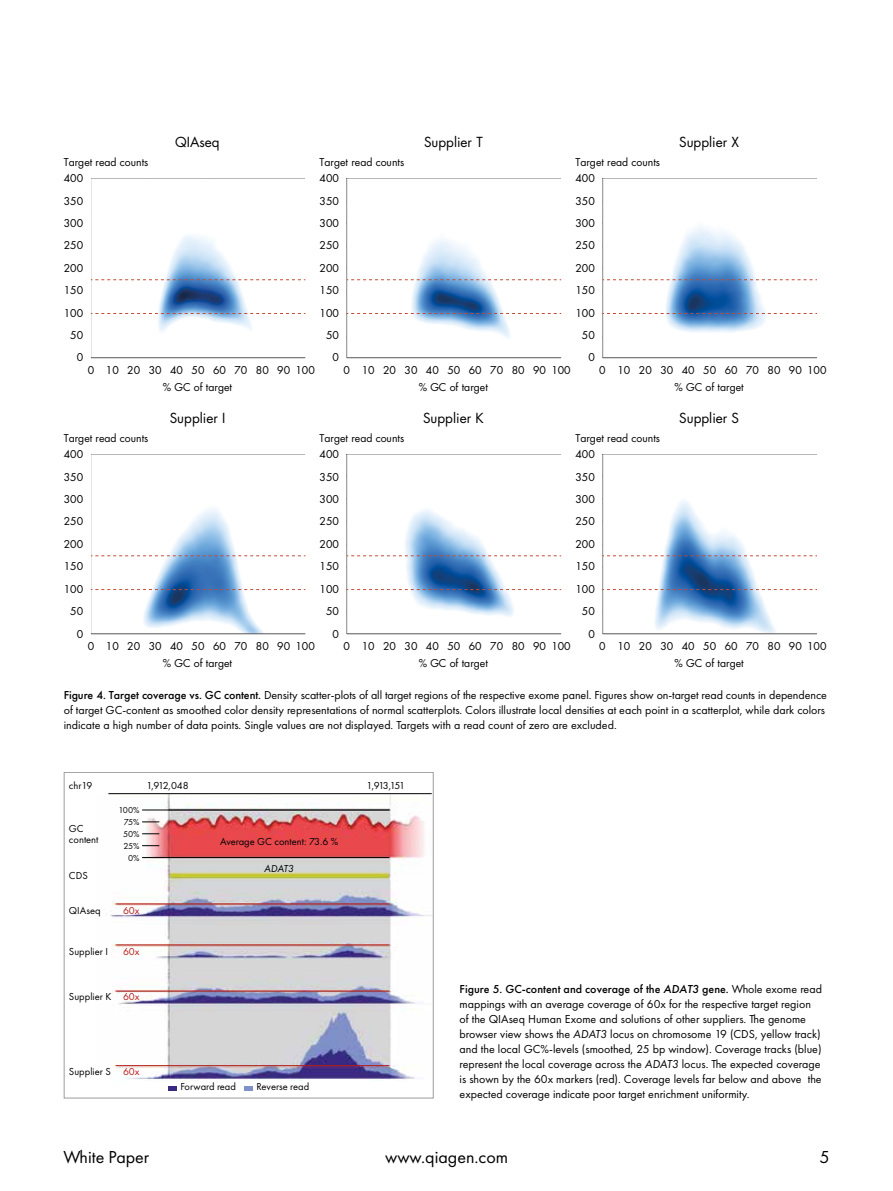
<style>
.page{position:relative;width:893px;height:1191px;background:#fff}
.page>*{position:absolute;margin:0;border:0;box-sizing:border-box;transform-origin:0 0}
.t1{font:18px "Futura PT";color:#000}
.t2{font:13.5px "Futura Std";color:#000}
.t3{font:12px/15px "Futura PT";color:#000}
.t4{font:10.5px/22.4px "Futura Std";color:#000;text-align:justify}
.t5{font:10.5px/10.5px "Futura PT";color:#000}
.t6{font:10.5px "Futura PT";color:#b51d1c}
.t7{font:italic 10.5px "Futura PT";color:#000}
.t8{font:9px/12px "Futura PT";letter-spacing:-.035em;color:#000;text-align:right}
.s1{font-weight:500}
.s2{font-weight:500;font-style:italic}
.s3{font-style:italic}
</style>
<div class="page">
<img style="left:603px;top:454px;width:213px;height:179px">
<hr style="left:602px;top:633px;width:215px;height:1px;background:#565656">
<svg style="left:602px;top:589px;width:215px;height:1px"></svg>
<svg style="left:602px;top:555px;width:215px;height:1px"></svg>
<img style="left:347px;top:454px;width:213px;height:179px">
<hr style="left:347px;top:633px;width:214px;height:1px;background:#565656">
<svg style="left:347px;top:589px;width:214px;height:1px"></svg>
<svg style="left:347px;top:555px;width:214px;height:1px"></svg>
<img style="left:91px;top:454px;width:214px;height:179px">
<hr style="left:91px;top:633px;width:214px;height:1px;background:#565656">
<svg style="left:91px;top:589px;width:214px;height:1px"></svg>
<svg style="left:91px;top:555px;width:214px;height:1px"></svg>
<img style="left:603px;top:178px;width:213px;height:179px">
<hr style="left:602px;top:357px;width:215px;height:1px;background:#565656">
<svg style="left:602px;top:313px;width:215px;height:1px"></svg>
<svg style="left:602px;top:279px;width:215px;height:1px"></svg>
<img style="left:347px;top:178px;width:213px;height:179px">
<hr style="left:347px;top:357px;width:214px;height:1px;background:#565656">
<svg style="left:347px;top:313px;width:214px;height:1px"></svg>
<svg style="left:347px;top:279px;width:214px;height:1px"></svg>
<img style="left:91px;top:178px;width:213px;height:179px">
<hr style="left:91px;top:357px;width:214px;height:1px;background:#565656">
<svg style="left:91px;top:313px;width:214px;height:1px"></svg>
<svg style="left:91px;top:279px;width:214px;height:1px"></svg>
<img style="left:108px;top:794px;width:324px;height:286px">
<div style="left:64px;top:772px;width:370px;height:326px;border:1px solid #9c9d9d"></div>
<svg style="left:168px;top:1086px;width:9px;height:4px"></svg>
<svg style="left:244px;top:1086px;width:9px;height:4px"></svg>
<hr style="left:108px;top:793px;width:324px;height:1px;background:#000">
<hr style="left:142px;top:809px;width:247px;height:1px;background:#000">
<svg style="left:142px;top:821px;width:17px;height:1px"></svg>
<svg style="left:142px;top:833px;width:17px;height:1px"></svg>
<svg style="left:142px;top:845px;width:17px;height:1px"></svg>
<hr style="left:142px;top:857px;width:247px;height:1px;background:#000">
<hr style="left:116px;top:903px;width:273px;height:1px;background:#b51d1c">
<hr style="left:116px;top:944px;width:273px;height:1px;background:#b51d1c">
<hr style="left:116px;top:990px;width:273px;height:1px;background:#b51d1c">
<hr style="left:116px;top:1065px;width:273px;height:1px;background:#b51d1c">
<p class="t2" style="left:175px;top:134px;width:46px">QIAseq</p>
<p class="t2" style="left:424px;top:134px;width:60px">Supplier T</p>
<p class="t2" style="left:679px;top:134px;width:61px">Supplier X</p>
<p class="t4" style="left:64px;top:151px;width:86px">Target read counts</p>
<p class="t4" style="left:320px;top:151px;width:86px">Target read counts</p>
<p class="t4" style="left:575px;top:151px;width:86px">Target read counts</p>
<p class="t4" style="left:64px;top:167px;width:21px">400<br>350<br>300</p>
<p class="t4" style="left:320px;top:167px;width:21px">400<br>350<br>300</p>
<p class="t4" style="left:575px;top:167px;width:21px">400<br>350<br>300</p>
<p class="t4" style="left:64px;top:234px;width:21px">250</p>
<p class="t4" style="left:320px;top:234px;width:21px">250</p>
<p class="t4" style="left:575px;top:234px;width:21px">250</p>
<p class="t4" style="left:64px;top:257px;width:21px">200</p>
<p class="t4" style="left:320px;top:257px;width:21px">200</p>
<p class="t4" style="left:575px;top:257px;width:21px">200</p>
<p class="t4" style="left:64px;top:279px;width:21px">150</p>
<p class="t4" style="left:320px;top:279px;width:21px">150</p>
<p class="t4" style="left:575px;top:279px;width:21px">150</p>
<p class="t4" style="left:64px;top:302px;width:21px">100</p>
<p class="t4" style="left:320px;top:302px;width:21px">100</p>
<p class="t4" style="left:575px;top:302px;width:21px">100</p>
<p class="t4" style="left:70px;top:324px;width:14px">50</p>
<p class="t4" style="left:326px;top:324px;width:14px">50</p>
<p class="t4" style="left:582px;top:324px;width:14px">50</p>
<p class="t4" style="left:77px;top:346px;width:8px">0</p>
<p class="t4" style="left:333px;top:346px;width:8px">0</p>
<p class="t4" style="left:588px;top:346px;width:8px">0</p>
<p class="t4" style="left:163px;top:362px;width:153px;line-height:17px;text-indent:-75px">0 10 20 30 40 50 60 70 80 90 100 % GC of target</p>
<p class="t2" style="left:170px;top:410px;width:57px">Supplier I</p>
<p class="t4" style="left:419px;top:362px;width:153px;line-height:17px;text-indent:-75px">0 10 20 30 40 50 60 70 80 90 100 % GC of target</p>
<p class="t2" style="left:423px;top:410px;width:62px">Supplier K</p>
<p class="t4" style="left:675px;top:362px;width:153px;line-height:17px;text-indent:-75px">0 10 20 30 40 50 60 70 80 90 100 % GC of target</p>
<p class="t2" style="left:679px;top:410px;width:61px">Supplier S</p>
<p class="t4" style="left:64px;top:427px;width:86px">Target read counts</p>
<p class="t4" style="left:320px;top:427px;width:86px">Target read counts</p>
<p class="t4" style="left:575px;top:427px;width:86px">Target read counts</p>
<p class="t4" style="left:64px;top:443px;width:21px">400<br>350<br>300</p>
<p class="t4" style="left:320px;top:443px;width:21px">400<br>350<br>300</p>
<p class="t4" style="left:575px;top:443px;width:21px">400<br>350<br>300</p>
<p class="t4" style="left:64px;top:510px;width:21px">250</p>
<p class="t4" style="left:320px;top:510px;width:21px">250</p>
<p class="t4" style="left:575px;top:510px;width:21px">250</p>
<p class="t4" style="left:64px;top:533px;width:21px">200</p>
<p class="t4" style="left:320px;top:533px;width:21px">200</p>
<p class="t4" style="left:575px;top:533px;width:21px">200</p>
<p class="t4" style="left:64px;top:555px;width:21px">150</p>
<p class="t4" style="left:320px;top:555px;width:21px">150</p>
<p class="t4" style="left:575px;top:555px;width:21px">150</p>
<p class="t4" style="left:64px;top:578px;width:21px">100</p>
<p class="t4" style="left:320px;top:578px;width:21px">100</p>
<p class="t4" style="left:575px;top:578px;width:21px">100</p>
<p class="t4" style="left:70px;top:600px;width:14px">50</p>
<p class="t4" style="left:326px;top:600px;width:14px">50</p>
<p class="t4" style="left:582px;top:600px;width:14px">50</p>
<p class="t4" style="left:77px;top:622px;width:8px">0</p>
<p class="t4" style="left:333px;top:622px;width:8px">0</p>
<p class="t4" style="left:588px;top:622px;width:8px">0</p>
<p class="t4" style="left:163px;top:638px;width:153px;line-height:17px;text-indent:-75px">0 10 20 30 40 50 60 70 80 90 100 % GC of target</p>
<p class="t4" style="left:419px;top:638px;width:153px;line-height:17px;text-indent:-75px">0 10 20 30 40 50 60 70 80 90 100 % GC of target</p>
<p class="t4" style="left:675px;top:638px;width:153px;line-height:17px;text-indent:-75px">0 10 20 30 40 50 60 70 80 90 100 % GC of target</p>
<p class="t3" style="left:64px;top:687px;width:765px"><span class="s1">Figure 4. Target coverage vs. GC content.</span> Density scatter-plots of all target regions of the respective exome panel. Figures show on-target read counts in dependence of target GC-content as smoothed color density representations of normal scatterplots. Colors illustrate local densities at each point in a scatterplot, while dark colors indicate a high number of data points. Single values are not displayed. Targets with a read count of zero are excluded.</p>
<p class="t5" style="left:69px;top:780px;width:25px">chr19</p>
<p class="t5" style="left:146px;top:780px;width:44px">1,912,048</p>
<p class="t5" style="left:366px;top:780px;width:40px">1,913,151</p>
<p class="t5" style="left:69px;top:823px;width:31px">GC content</p>
<p class="t5" style="left:69px;top:870px;width:20px">CDS</p>
<p class="t5" style="left:69px;top:904px;width:33px">QIAseq</p>
<p class="t5" style="left:69px;top:946px;width:40px">Supplier I</p>
<p class="t5" style="left:69px;top:991px;width:44px">Supplier K</p>
<p class="t8" style="left:118px;top:804px;width:23px">100%<br>75%<br>50%<br>25%<br>0%</p>
<p class="t6" style="left:123px;top:904px;width:18px">60x</p>
<p class="t6" style="left:123px;top:944px;width:18px">60x</p>
<p class="t6" style="left:123px;top:990px;width:18px">60x</p>
<p class="t5" style="left:69px;top:1066px;width:43px">Supplier S</p>
<p class="t6" style="left:123px;top:1065px;width:18px">60x</p>
<p class="t5" style="left:220px;top:836px;width:120px">Average GC content: 73.6 %</p>
<p class="t7" style="left:264px;top:862px;width:31px">ADAT3</p>
<p class="t5" style="left:180px;top:1081px;width:57px">Forward read</p>
<p class="t5" style="left:257px;top:1081px;width:54px">Reverse read</p>
<p class="t3" style="left:460px;top:981px;width:364px"><span class="s1">Figure 5. GC-content and coverage of the</span> <span class="s2">ADAT3</span> <span class="s1">gene.</span> Whole exome read mappings with an average coverage of 60x for the respective target region of the QIAseq Human Exome and solutions of other suppliers. The genome browser view shows the <span class="s3">ADAT3</span> locus on chromosome 19 (CDS, yellow track) and the local GC%-levels (smoothed, 25 bp window). Coverage tracks (blue) represent the local coverage across the <span class="s3">ADAT3</span> locus. The expected coverage is shown by the 60x markers (red). Coverage levels far below and above the expected coverage indicate poor target enrichment uniformity.</p>
<h1 class="t1" style="left:63px;top:1146px;width:87px">White Paper</h1>
<h1 class="t1" style="left:385px;top:1146px;width:125px">www.qiagen.com</h1>
<h1 class="t1" style="left:819px;top:1146px;width:12px">5</h1>
</div>
